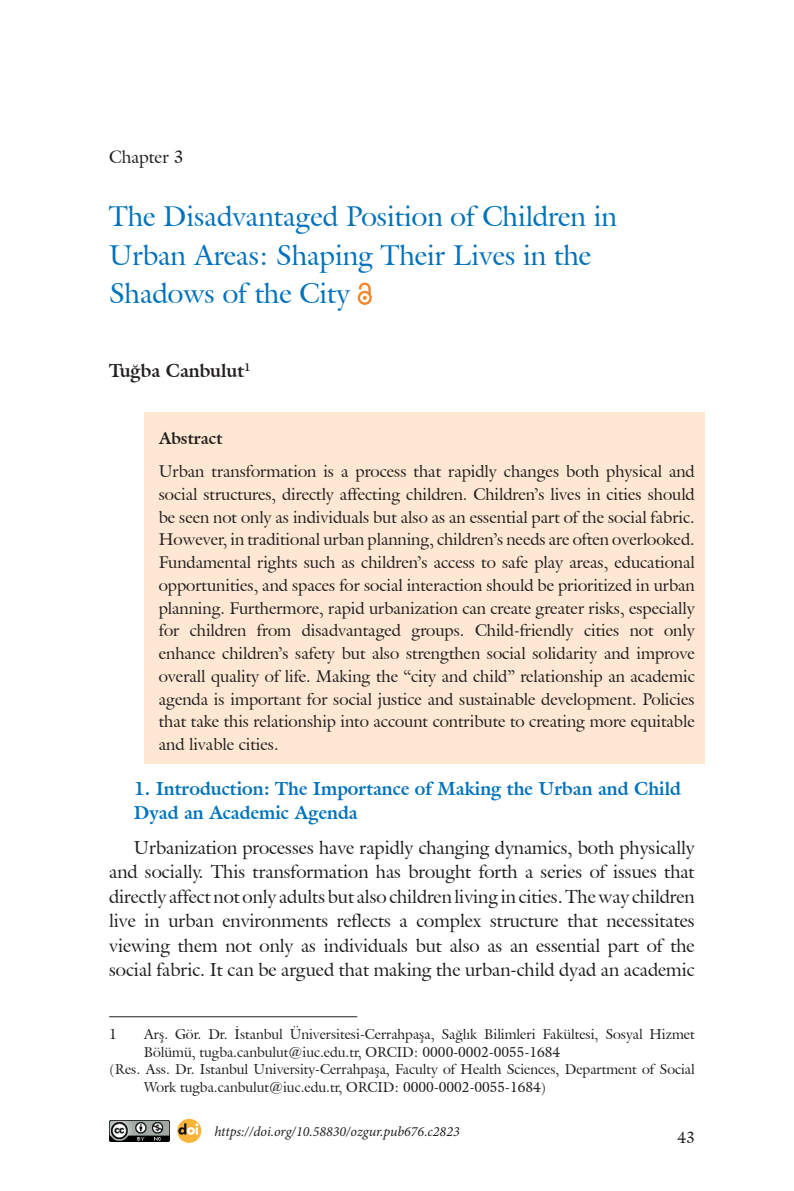
<style>
.page{position:relative;width:794px;height:1191px;background:#fff}
.page>*{position:absolute;margin:0;border:0;box-sizing:border-box;transform-origin:0 0}
.t1{font:28px/38.5px "Galliard IT Cby BT";color:#0072bc}
.t2{font:18.38px/24.5px "Galliard IT Cby BT";color:#231f20;text-align:justify}
.t3{font:700 18.38px/24.5px "Galliard IT Cby BT";color:#0072bc}
.t4{font:700 18.38px "Galliard IT Cby BT";color:#231f20}
.t5{font:17.5px "Galliard IT Cby BT";color:#231f20}
.t6{font:16.62px/22.8px "Galliard IT Cby BT";color:#231f20;text-align:justify}
.t7{font:700 16.62px "Galliard IT Cby BT";color:#231f20}
.t8{font:15.75px "Galliard IT Cby BT";color:#231f20}
.t9{font:14px "Galliard IT Cby BT";color:#231f20}
.t10{font:italic 14px "Minion Pro";color:#231f20}
</style>
<div class="page">
<div style="left:144px;top:412px;width:560px;height:46px;background:#fee8d3"></div>
<div style="left:144px;top:444px;width:560px;height:320px;background:#fee8d3"></div>
<svg style="left:358px;top:282px;width:14px;height:23px"></svg>
<hr style="left:109px;top:1016px;width:248px;height:1px;background:#231f20">
<img style="left:109px;top:1120px;width:60px;height:21px">
<svg style="left:177px;top:1118px;width:24px;height:24px"></svg>
<svg style="left:178px;top:1123px;width:20px;height:11px"></svg>
<p class="t5" style="left:109px;top:145px;width:76px">Chapter 3</p>
<h1 class="t1" style="left:109px;top:197px;width:509px">The Disadvantaged Position of Children in<br>Urban Areas: Shaping Their Lives in the<br>Shadows of the City</h1>
<p class="t4" style="left:109px;top:359px;width:143px">Tuğba Canbulut<sup>1</sup></p>
<p class="t7" style="left:159px;top:428px;width:65px">Abstract</p>
<p class="t6" style="left:159px;top:460px;width:537px">Urban transformation is a process that rapidly changes both physical and social structures, directly affecting children. Children’s lives in cities should be seen not only as individuals but also as an essential part of the social fabric.<br>However, in traditional urban planning, children’s needs are often overlooked.<br>Fundamental rights such as children’s access to safe play areas, educational opportunities, and spaces for social interaction should be prioritized in urban planning. Furthermore, rapid urbanization can create greater risks, especially for children from disadvantaged groups. Child-friendly cities not only enhance children’s safety but also strengthen social solidarity and improve overall quality of life. Making the “city and child” relationship an academic agenda is important for social justice and sustainable development. Policies that take this relationship into account contribute to creating more equitable and livable cities.</p>
<p class="t3" style="left:134px;top:776px;width:548px">1. Introduction: The Importance of Making the Urban and Child<br>Dyad an Academic Agenda</p>
<p class="t2" style="left:109px;top:834px;width:587px;text-indent:25px">Urbanization processes have rapidly changing dynamics, both physically and socially. This transformation has brought forth a series of issues that directly affect not only adults but also children living in cities. The way children live in urban environments reflects a complex structure that necessitates viewing them not only as individuals but also as an essential part of the social fabric. It can be argued that making the urban-child dyad an academic</p>
<p class="t9" style="left:109px;top:1025px;width:9px">1</p>
<p class="t9" style="left:144px;top:1025px;width:552px">Arş. Gör. Dr. İstanbul Üniversitesi-Cerrahpaşa, Sağlık Bilimleri Fakültesi, Sosyal Hizmet</p>
<p class="t9" style="left:144px;top:1042px;width:418px">Bölümü, tugba.canbulut@iuc.edu.tr, ORCID: 0000-0002-0055-1684</p>
<p class="t9" style="left:109px;top:1060px;width:587px">(Res. Ass. Dr. Istanbul University-Cerrahpaşa, Faculty of Health Sciences, Department of Social</p>
<p class="t9" style="left:144px;top:1077px;width:404px">Work tugba.canbulut@iuc.edu.tr, ORCID: 0000-0002-0055-1684)</p>
<p class="t10" style="left:214px;top:1121px;width:247px">https://doi.org/10.58830/ozgur.pub676.c2823</p>
<p class="t8" style="left:677px;top:1127px;width:19px">43</p>
</div>
